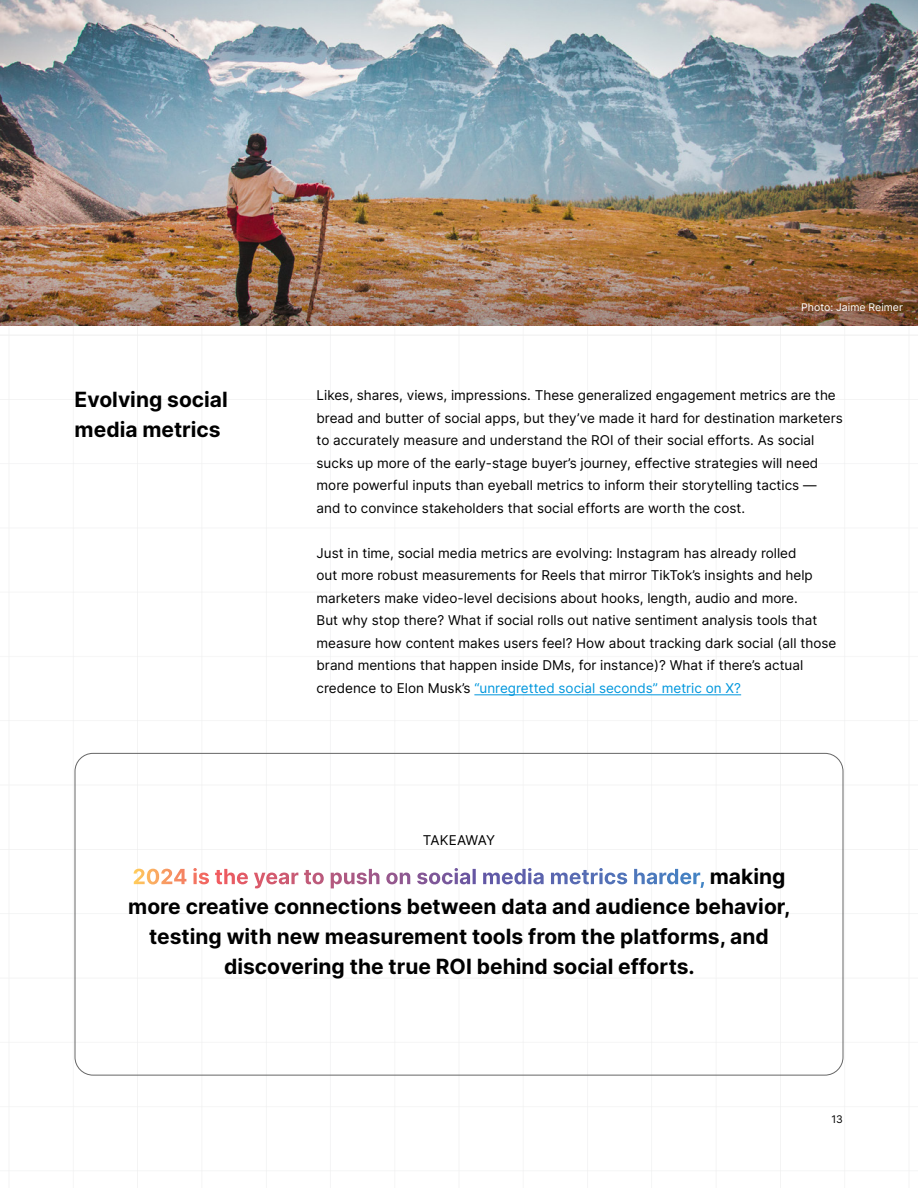
<style>
.page{position:relative;width:918px;height:1188px;background:#fff}
.page>*{position:absolute;margin:0;border:0;box-sizing:border-box;transform-origin:0 0}
.t1{font:700 21px/30px "Inter";color:#000;text-align:center}
.t2{font:13.5px/22.5px "Inter";color:#000}
.t3{font:13.5px "Inter";letter-spacing:-.045em;color:#000}
.t4{font:10.5px "Inter";color:#fff}
.t5{font:10.5px "Inter";color:#000}
.s1{color:#0097dd}
.s2{color:#fff}
</style>
<div class="page">
<img style="left:0;top:326px;width:918px;height:862px">
<hr style="left:474px;top:694px;width:267px;height:1px;background:#0097dd">
<img style="left:0;top:0;width:918px;height:326px">
<h1 class="t1" style="left:75px;top:384px;width:155px;text-align:left">Evolving social media metrics</h1>
<p class="t4" style="left:801px;top:300px;width:103px">Photo: Jaime Reimer</p>
<p class="t2" style="left:317px;top:384px;width:528px">Likes, shares, views, impressions. These generalized engagement metrics are the bread and butter of social apps, but they’ve made it hard for destination marketers to accurately measure and understand the ROI of their social efforts. As social sucks up more of the early-stage buyer’s journey, effective strategies will need more powerful inputs than eyeball metrics to inform their storytelling tactics — and to convince stakeholders that social efforts are worth the cost.</p>
<p class="t2" style="left:317px;top:541px;width:521px">Just in time, social media metrics are evolving: Instagram has already rolled<br>out more robust measurements for Reels that mirror TikTok’s insights and help marketers make video-level decisions about hooks, length, audio and more.<br>But why stop there? What if social rolls out native sentiment analysis tools that measure how content makes users feel? How about tracking dark social (all those brand mentions that happen inside DMs, for instance)? What if there’s actual credence to Elon Musk’s <span class="s1">“unregretted social seconds” metric on X?</span></p>
<p class="t3" style="left:423px;top:830px;width:74px">TAKEAWAY</p>
<h1 class="t1" style="left:128px;top:861px;width:664px"><span class="s2">2024 is the year to push on social media metrics harder,</span> making more creative connections between data and audience behavior, testing with new measurement tools from the platforms, and discovering the true ROI behind social efforts.</h1>
<p class="t5" style="left:831px;top:1112px;width:13px">13</p>
</div>
